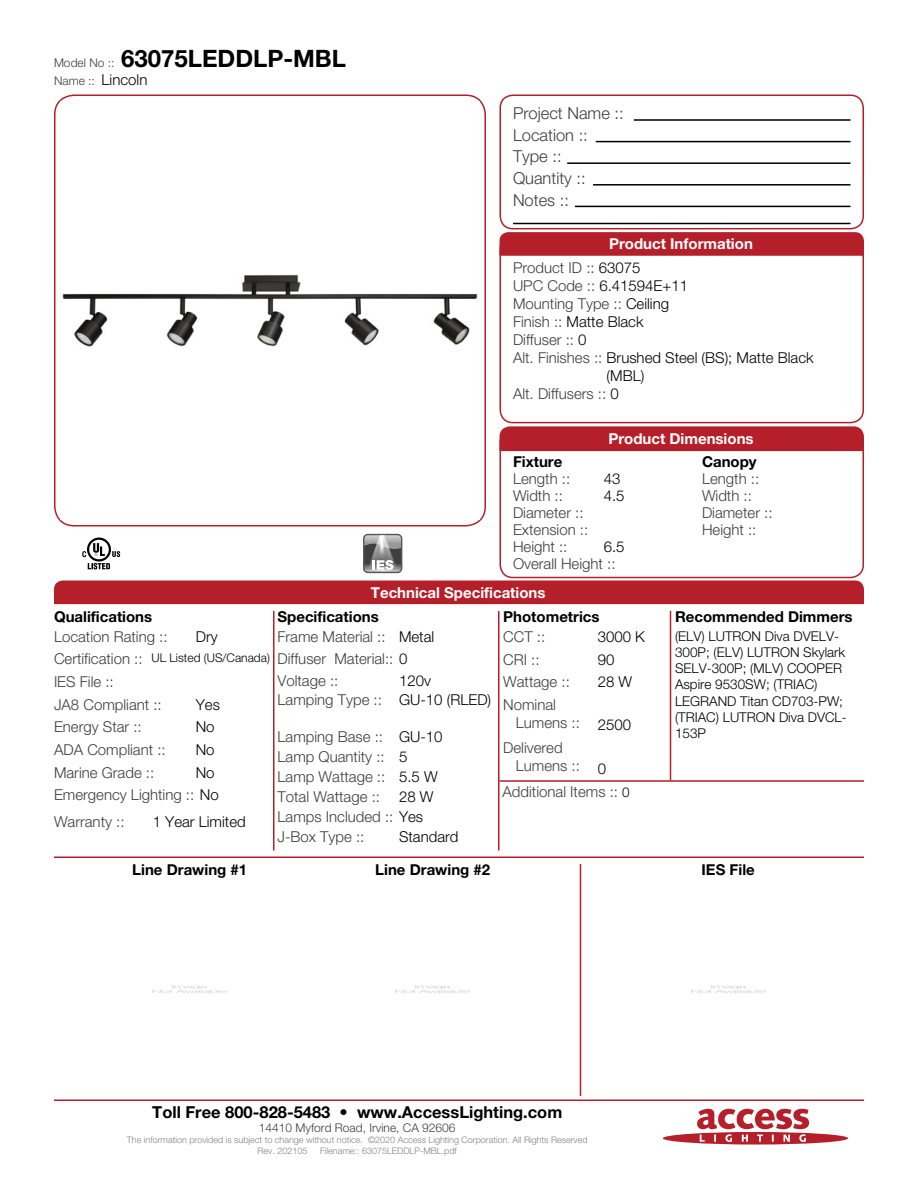
<style>
.page{position:relative;width:918px;height:1188px;background:#fff}
.page>*{position:absolute;margin:0;border:0;box-sizing:border-box;transform-origin:0 0}
.t1{font:700 24px "Helvetica Neue LT Std";color:#000001}
.Left_Justify{font:300 16.5px "Helvetica Neue LT Std";color:#3e3e3f}
.t2{font:700 16.5px "Helvetica Neue LT Std";color:#000001}
.Left_Justify-2{font:300 15px/18px "Helvetica Neue LT Std";color:#3e3e3f}
.Left_Justify-3{font:300 15px/18px "Helvetica Neue LT Std";color:#000001}
.Left_Justify-4{font:700 15px "Helvetica Neue LT Std";color:#000001}
.t3{font:700 15px "Helvetica Neue LT Std";color:#fff}
.Left_Justify-5{font:300 13.5px/16.2px "Helvetica Neue LT Std";color:#000001}
.t4{font:300 12px "Helvetica Neue LT Std";color:#3e3e3f}
.Left_Justify-6{font:300 12px "Helvetica Neue LT Std";color:#000001}
.t5{font:300 9px "Helvetica Neue LT Std";color:#808285}
.s1{font-weight:300;font-size:12px;color:#3e3e3f}
.s2{font-size:12px;color:#3e3e3f}
.s3{color:#000001}
.s4{color:#3e3e3f}
.s5{font-size:13.5px;color:#000001}
</style>
<div class="page">
<svg style="left:663px;top:1109px;width:185px;height:36px"></svg>
<div style="left:499px;top:94px;width:365px;height:135px;border:2px solid #b41f2a;border-radius:13px"></div>
<div style="left:499px;top:235px;width:365px;height:188px;border:2px solid #b41f2a;border-radius:13px"></div>
<div style="left:499px;top:430px;width:365px;height:148px;border:2px solid #b41f2a;border-radius:13px"></div>
<hr style="left:634px;top:119px;width:217px;height:2px;background:#000001">
<hr style="left:596px;top:141px;width:254px;height:1px;background:#000001">
<hr style="left:593px;top:184px;width:258px;height:2px;background:#000001">
<hr style="left:567px;top:162px;width:283px;height:2px;background:#000001">
<hr style="left:575px;top:206px;width:275px;height:1px;background:#000001">
<hr style="left:513px;top:223px;width:337px;height:1px;background:#000001">
<svg style="left:500px;top:232px;width:364px;height:24px;background:#b5232d"></svg>
<div style="left:500px;top:426px;width:364px;height:25px;background:#b41f2a"></div>
<div style="left:54px;top:580px;width:810px;height:24px;background:#b41f2a"></div>
<hr style="left:54px;top:856px;width:810px;height:2px;background:#b41f2a">
<hr style="left:54px;top:1100px;width:810px;height:1px;background:#b41f2a">
<hr style="left:670px;top:611px;width:1px;height:170px;background:#b41f2a">
<hr style="left:580px;top:864px;width:1px;height:232px;background:#b41f2a">
<hr style="left:498px;top:611px;width:2px;height:239px;background:#b41f2a">
<hr style="left:273px;top:611px;width:1px;height:239px;background:#b41f2a">
<div style="left:54px;top:94px;width:432px;height:432px;border:2px solid #b41f2a;border-radius:20px"></div>
<hr style="left:500px;top:780px;width:364px;height:2px;background:#b41f2a">
<img style="left:61px;top:274px;width:418px;height:246px">
<svg style="left:82px;top:538px;width:39px;height:32px"></svg>
<div style="left:363px;top:534px;width:39px;height:39px;border:1px solid #57585a;border-radius:4px"></div>
<svg style="left:363px;top:535px;width:40px;height:37px"></svg>
<img style="left:152px;top:985px;width:75px;height:8px">
<img style="left:395px;top:985px;width:75px;height:8px">
<img style="left:691px;top:985px;width:75px;height:8px">
<p class="t1" style="left:54px;top:44px;width:294px"><span class="s1">Model No ::</span> 63075LEDDLP-MBL</p>
<p class="Left_Justify-3" style="left:54px;top:70px;width:95px"><span class="s2">Name ::</span> Lincoln</p>
<p class="Left_Justify" style="left:513px;top:103px;width:112px">Project Name ::</p>
<p class="Left_Justify" style="left:513px;top:125px;width:76px">Location ::</p>
<p class="Left_Justify" style="left:513px;top:146px;width:50px">Type ::</p>
<p class="Left_Justify" style="left:513px;top:168px;width:74px">Quantity ::</p>
<p class="Left_Justify" style="left:513px;top:190px;width:57px">Notes ::</p>
<p class="t3" style="left:609px;top:235px;width:145px">Product Information</p>
<p class="Left_Justify-2" style="left:513px;top:259px;width:129px">Product ID :: <span class="s3">63075</span></p>
<p class="Left_Justify-3" style="left:513px;top:277px;width:177px"><span class="s4">UPC Code ::</span> 6.41594E+11</p>
<p class="Left_Justify-2" style="left:513px;top:295px;width:158px">Mounting Type :: <span class="s3">Ceiling</span></p>
<p class="Left_Justify-3" style="left:513px;top:313px;width:132px"><span class="s4">Finish ::</span> Matte Black</p>
<p class="Left_Justify-2" style="left:513px;top:331px;width:75px">Diffuser :: <span class="s3">0</span></p>
<p class="Left_Justify-3" style="left:607px;top:349px;width:209px;text-indent:-94px"><span class="s4">Alt. Finishes ::</span> Brushed Steel (BS); Matte Black (MBL)</p>
<p class="Left_Justify-2" style="left:513px;top:385px;width:107px">Alt. Diffusers :: <span class="s3">0</span></p>
<p class="t3" style="left:608px;top:429px;width:147px">Product Dimensions</p>
<p class="Left_Justify-4" style="left:513px;top:453px;width:51px">Fixture</p>
<p class="Left_Justify-4" style="left:702px;top:453px;width:56px">Canopy</p>
<p class="Left_Justify-2" style="left:513px;top:470px;width:59px">Length ::</p>
<p class="Left_Justify-3" style="left:604px;top:470px;width:18px">43</p>
<p class="Left_Justify-2" style="left:702px;top:470px;width:59px">Length ::</p>
<p class="Left_Justify-2" style="left:513px;top:487px;width:51px">Width ::</p>
<p class="Left_Justify-2" style="left:513px;top:537px;width:56px">Height ::</p>
<p class="Left_Justify-2" style="left:702px;top:487px;width:51px">Width ::</p>
<p class="Left_Justify-3" style="left:604px;top:487px;width:22px">4.5</p>
<p class="Left_Justify-3" style="left:604px;top:537px;width:22px">6.5</p>
<p class="Left_Justify-2" style="left:513px;top:503px;width:72px">Diameter ::</p>
<p class="Left_Justify-2" style="left:702px;top:503px;width:72px">Diameter ::</p>
<p class="Left_Justify-2" style="left:513px;top:520px;width:77px">Extension ::</p>
<p class="Left_Justify-2" style="left:702px;top:520px;width:56px">Height ::</p>
<p class="Left_Justify-2" style="left:513px;top:554px;width:104px">Overall Height ::</p>
<p class="t3" style="left:371px;top:583px;width:176px">Technical Specifications</p>
<p class="Left_Justify-4" style="left:54px;top:607px;width:100px">Qualifications</p>
<p class="Left_Justify-4" style="left:503px;top:607px;width:98px">Photometrics</p>
<p class="Left_Justify-4" style="left:675px;top:607px;width:179px">Recommended Dimmers</p>
<p class="Left_Justify-4" style="left:278px;top:607px;width:103px">Specifications</p>
<p class="Left_Justify-3" style="left:196px;top:627px;width:23px">Dry</p>
<p class="Left_Justify-3" style="left:598px;top:627px;width:49px">3000 K</p>
<p class="Left_Justify-5" style="left:675px;top:628px;width:173px">(ELV) LUTRON Diva DVELV-<br>300P; (ELV) LUTRON Skylark<br>SELV-300P; (MLV) COOPER<br>Aspire 9530SW; (TRIAC)<br>LEGRAND Titan CD703-PW; (TRIAC) LUTRON Diva DVCL-<br>153P</p>
<p class="Left_Justify-2" style="left:54px;top:627px;width:115px">Location Rating ::</p>
<p class="Left_Justify-2" style="left:503px;top:627px;width:43px">CCT ::</p>
<p class="Left_Justify-2" style="left:503px;top:650px;width:38px">CRI ::</p>
<p class="Left_Justify-2" style="left:503px;top:673px;width:68px">Wattage ::</p>
<p class="Left_Justify-2" style="left:516px;top:695px;width:66px;text-indent:-13px">Nominal<br>Lumens ::</p>
<p class="Left_Justify-2" style="left:516px;top:738px;width:66px;text-indent:-13px">Delivered<br>Lumens ::</p>
<p class="Left_Justify-2" style="left:278px;top:627px;width:110px">Frame Material ::</p>
<p class="Left_Justify-2" style="left:278px;top:671px;width:62px">Voltage ::</p>
<p class="Left_Justify-3" style="left:399px;top:627px;width:37px">Metal</p>
<p class="Left_Justify-3" style="left:399px;top:671px;width:33px">120v</p>
<p class="Left_Justify-2" style="left:54px;top:650px;width:90px">Certification ::</p>
<p class="Left_Justify-2" style="left:54px;top:695px;width:109px">JA8 Compliant ::</p>
<p class="Left_Justify-6" style="left:152px;top:651px;width:120px">UL Listed (US/Canada)</p>
<p class="Left_Justify-3" style="left:196px;top:695px;width:26px">Yes</p>
<p class="Left_Justify-3" style="left:196px;top:718px;width:20px">No</p>
<p class="Left_Justify-3" style="left:196px;top:740px;width:20px">No</p>
<p class="Left_Justify-3" style="left:196px;top:763px;width:20px">No</p>
<p class="Left_Justify-2" style="left:278px;top:650px;width:131px">Diffuser Material:: <span class="s3">0</span></p>
<p class="Left_Justify-2" style="left:278px;top:691px;width:106px">Lamping Type ::</p>
<p class="Left_Justify-2" style="left:278px;top:727px;width:107px">Lamping Base ::</p>
<p class="Left_Justify-2" style="left:278px;top:747px;width:109px">Lamp Quantity ::</p>
<p class="Left_Justify-2" style="left:278px;top:767px;width:109px">Lamp Wattage ::</p>
<p class="Left_Justify-2" style="left:278px;top:787px;width:104px">Total Wattage ::</p>
<p class="Left_Justify-2" style="left:278px;top:808px;width:147px">Lamps Included :: <span class="s3">Yes</span></p>
<p class="Left_Justify-2" style="left:278px;top:828px;width:88px">J-Box Type ::</p>
<p class="Left_Justify-3" style="left:598px;top:650px;width:18px">90</p>
<p class="Left_Justify-3" style="left:598px;top:673px;width:36px">28 W</p>
<p class="Left_Justify-3" style="left:598px;top:716px;width:35px">2500</p>
<p class="Left_Justify-3" style="left:598px;top:759px;width:10px">0</p>
<p class="Left_Justify-2" style="left:54px;top:673px;width:61px">IES File ::</p>
<p class="Left_Justify-2" style="left:54px;top:718px;width:89px">Energy Star ::</p>
<p class="Left_Justify-2" style="left:54px;top:740px;width:113px">ADA Compliant ::</p>
<p class="Left_Justify-2" style="left:54px;top:763px;width:102px">Marine Grade ::</p>
<p class="Left_Justify-2" style="left:54px;top:786px;width:166px">Emergency Lighting :: <span class="s3">No</span></p>
<p class="Left_Justify-3" style="left:399px;top:691px;width:94px">GU-10 (RLED)</p>
<p class="Left_Justify-3" style="left:399px;top:727px;width:45px">GU-10</p>
<p class="Left_Justify-3" style="left:399px;top:747px;width:10px">5</p>
<p class="Left_Justify-3" style="left:399px;top:767px;width:40px">5.5 W</p>
<p class="Left_Justify-3" style="left:399px;top:787px;width:36px">28 W</p>
<p class="Left_Justify-2" style="left:502px;top:782px;width:129px">Additional Items :: <span class="s5">0</span></p>
<p class="Left_Justify-2" style="left:54px;top:813px;width:72px">Warranty ::</p>
<p class="Left_Justify-3" style="left:153px;top:813px;width:95px">1 Year Limited</p>
<p class="Left_Justify-3" style="left:399px;top:828px;width:61px">Standard</p>
<p class="Left_Justify-4" style="left:132px;top:860px;width:116px">Line Drawing #1</p>
<p class="Left_Justify-4" style="left:375px;top:860px;width:116px">Line Drawing #2</p>
<p class="Left_Justify-4" style="left:702px;top:860px;width:55px">IES File</p>
<p class="t2" style="left:152px;top:1101px;width:412px">Toll Free 800-828-5483 • www.AccessLighting.com</p>
<p class="t4" style="left:259px;top:1120px;width:198px">14410 Myford Road, Irvine, CA 92606</p>
<p class="t5" style="left:127px;top:1134px;width:462px">The information provided is subject to change without notice. ©2020 Access Lighting Corporation. All Rights Reserved</p>
<p class="t5" style="left:258px;top:1145px;width:51px">Rev. 202105</p>
<p class="t5" style="left:320px;top:1145px;width:138px">Filename:: 63075LEDDLP-MBL.pdf</p>
</div>
